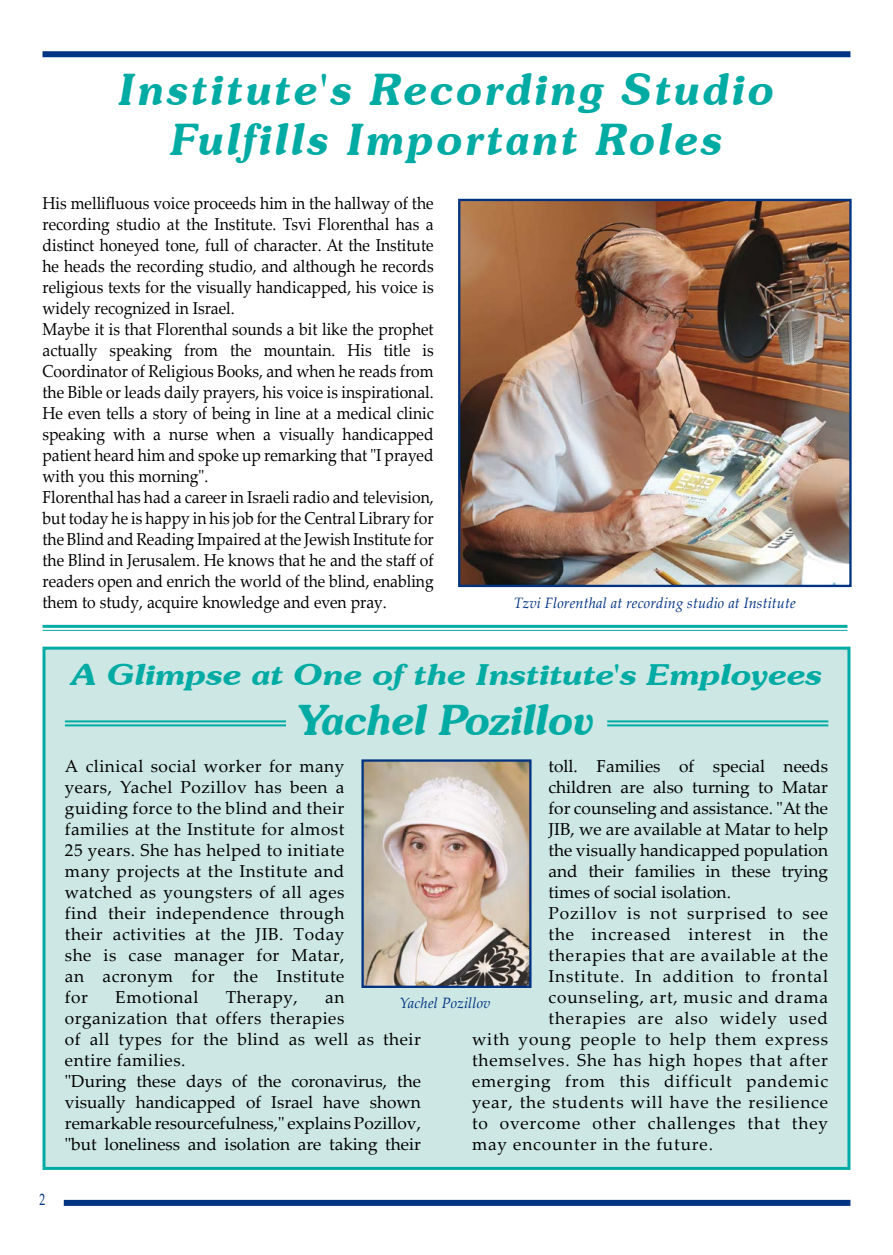
<style>
.page{position:relative;width:893px;height:1255px;background:#fff}
.page>*{position:absolute;margin:0;border:0;box-sizing:border-box;transform-origin:0 0}
.t1{font:italic 600 43.5px/49.5px "Souvenir IT Cby BT";letter-spacing:.06em;color:#00aba4;text-align:center}
.t2{font:italic 600 42px "Souvenir IT Cby BT";letter-spacing:-.01em;color:#00aba4}
.t3{font:italic 600 28.95px "Souvenir IT Cby BT";letter-spacing:-.01em;color:#00aba4;scale:1.19 1}
.t4{font:17.25px/21px "Palatino Linotype";color:#000;scale:.91 1}
.t5{font:17.25px/21px "Palatino Linotype";color:#000;text-align:justify}
.t6{font:17.25px "Palatino Linotype";letter-spacing:.05em;color:#000}
.t7{font:17.25px "Palatino Linotype";letter-spacing:.03em;color:#000}
.t8{font:16.5px "Palatino Linotype";color:#003382;scale:.7 1}
.t9{font:italic 15px "Palatino Linotype";letter-spacing:.01em;color:#003382}
</style>
<div class="page">
<div style="left:43px;top:51px;width:807px;height:6px;background:#003382"></div>
<div style="left:64px;top:1199px;width:786px;height:6px;background:#003382"></div>
<hr style="left:43px;top:625px;width:804px;height:3px;background:#00aba4">
<hr style="left:43px;top:630px;width:804px;height:1px;background:#00aba4">
<div style="left:43px;top:646px;width:807px;height:523px;background:#cde8e4;border:3px solid #00aba4"></div>
<img style="left:364px;top:762px;width:164px;height:222px">
<div style="left:361px;top:759px;width:170px;height:228px;border:2px solid #003382"></div>
<hr style="left:607px;top:720px;width:221px;height:2px;background:#00aba4">
<hr style="left:607px;top:724px;width:221px;height:2px;background:#00aba4">
<hr style="left:65px;top:720px;width:221px;height:2px;background:#00aba4">
<hr style="left:65px;top:724px;width:221px;height:2px;background:#00aba4">
<img style="left:461px;top:202px;width:388px;height:382px">
<div style="left:458px;top:199px;width:394px;height:388px;border:2px solid #003382"></div>
<h1 class="t1" style="left:119px;top:64px;width:657px">Institute's Recording Studio<br>Fulfills Important Roles</h1>
<p class="t4" style="left:43px;top:192px;width:431px">His mellifluous voice proceeds him in the hallway of the recording studio at the Institute. Tsvi Florenthal has a distinct honeyed tone, full of character. At the Institute he heads the recording studio, and although he records religious texts for the visually handicapped, his voice is widely recognized in Israel.<br>Maybe it is that Florenthal sounds a bit like the prophet actually speaking from the mountain. His title is Coordinator of Religious Books, and when he reads from the Bible or leads daily prayers, his voice is inspirational.<br>He even tells a story of being in line at a medical clinic speaking with a nurse when a visually handicapped patient heard him and spoke up remarking that "I prayed with you this morning".<br>Florenthal has had a career in Israeli radio and television, but today he is happy in his job for the Central Library for the Blind and Reading Impaired at the Jewish Institute for the Blind in Jerusalem. He knows that he and the staff of readers open and enrich the world of the blind, enabling them to study, acquire knowledge and even pray.</p>
<p class="t9" style="left:514px;top:592px;width:283px">Tzvi Florenthal at recording studio at Institute</p>
<p class="t8" style="left:40px;top:1187px;width:10px">2</p>
<h3 class="t3" style="left:71px;top:656px;width:633px">A Glimpse at One of the Institute's Employees</h3>
<h2 class="t2" style="left:299px;top:693px;width:297px">Yachel Pozillov</h2>
<p class="t5" style="left:65px;top:755px;width:281px">A clinical social worker for many years, Yachel Pozillov has been a guiding force to the blind and their families at the Institute for almost 25 years. She has helped to initiate many projects at the Institute and watched as youngsters of all ages find their independence through their activities at the JIB. Today she is case manager for Matar, an acronym for the Institute for</p>
<p class="t5" style="left:548px;top:754px;width:281px">toll. Families of special needs</p>
<p class="t5" style="left:548px;top:775px;width:281px">children are also turning to Matar</p>
<p class="t5" style="left:548px;top:796px;width:281px">for counseling and assistance. "At the</p>
<p class="t5" style="left:548px;top:817px;width:281px">JIB, we are available at Matar to help</p>
<p class="t5" style="left:548px;top:838px;width:281px">the visually handicapped population</p>
<p class="t5" style="left:548px;top:859px;width:281px">and their families in these trying</p>
<p class="t5" style="left:548px;top:880px;width:184px">times of social isolation.</p>
<p class="t6" style="left:548px;top:900px;width:281px">Pozillov is not surprised to see</p>
<p class="t6" style="left:548px;top:921px;width:281px">the increased interest in the</p>
<p class="t6" style="left:548px;top:942px;width:281px">therapies that are available at the</p>
<p class="t6" style="left:548px;top:963px;width:281px">Institute. In addition to frontal</p>
<p class="t6" style="left:548px;top:984px;width:281px">counseling, art, music and drama</p>
<p class="t6" style="left:548px;top:1005px;width:281px">therapies are also widely used</p>
<p class="t6" style="left:472px;top:1026px;width:358px">with young people to help them express</p>
<p class="t6" style="left:472px;top:1047px;width:358px">themselves. She has high hopes that after</p>
<p class="t6" style="left:472px;top:1068px;width:358px">emerging from this difficult pandemic</p>
<p class="t6" style="left:472px;top:1089px;width:357px">year, the students will have the resilience</p>
<p class="t6" style="left:472px;top:1110px;width:358px">to overcome other challenges that they</p>
<p class="t6" style="left:472px;top:1131px;width:243px">may encounter in the future.</p>
<p class="t7" style="left:115px;top:984px;width:85px">Emotional</p>
<p class="t7" style="left:226px;top:984px;width:74px">Therapy,</p>
<p class="t5" style="left:65px;top:985px;width:358px;text-align:left;text-indent:260px">an organization that offers therapies<br>of all types for the blind as well as their entire families.<br>"During these days of the coronavirus, the visually handicapped of Israel have shown remarkable resourcefulness," explains Pozillov, "but loneliness and isolation are taking their</p>
<p class="t9" style="left:399px;top:991px;width:93px">Yachel Pozillov</p>
</div>
